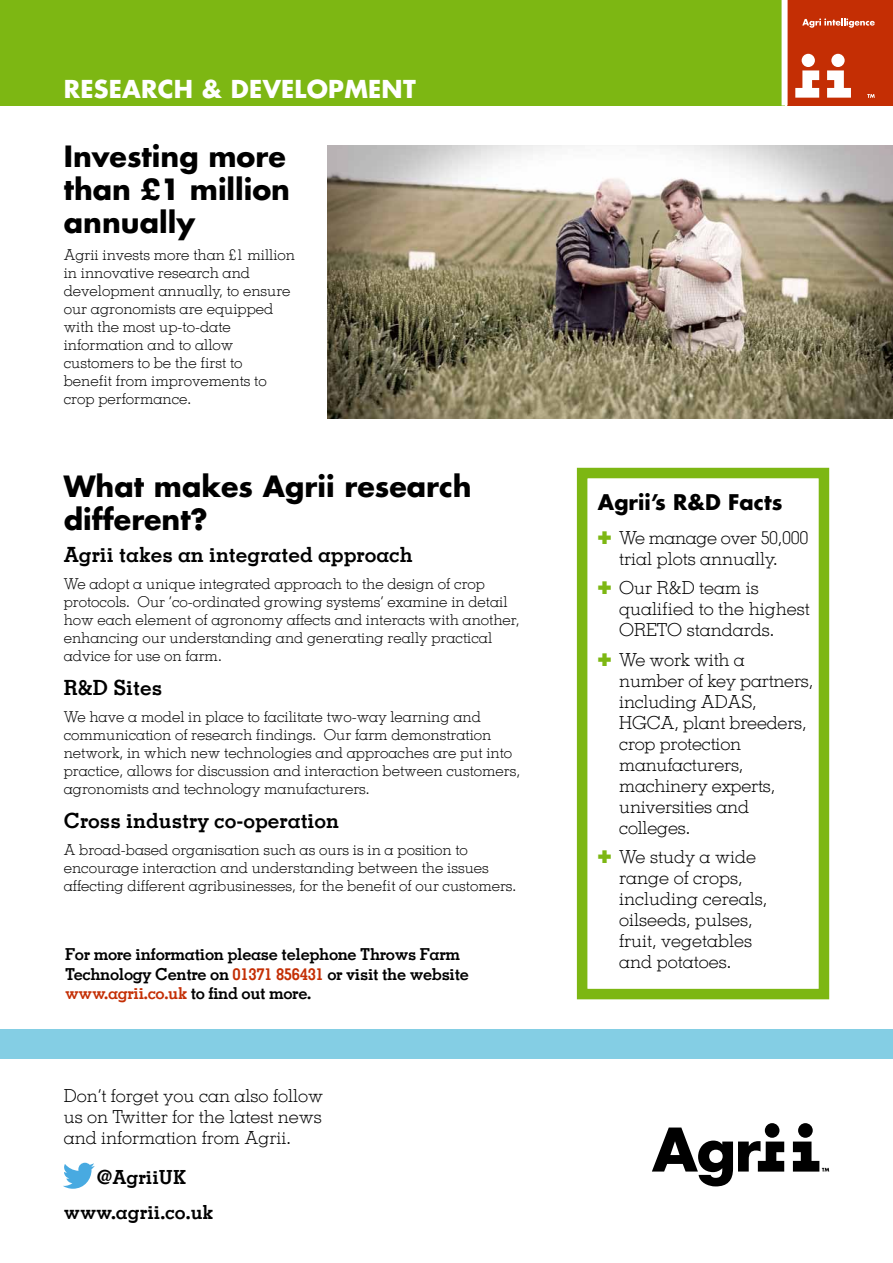
<style>
.page{position:relative;width:893px;height:1263px;background:#fff}
.page>*{position:absolute;margin:0;border:0;box-sizing:border-box;transform-origin:0 0}
.t1{font:700 28.5px/33px "Futura";color:#000}
.t2{font:700 24px "Futura";letter-spacing:.01em;color:#fff}
.t3{font:700 21px "Memphis LT";color:#000}
.t4{font:700 21px "Futura";color:#000}
.t5{font:700 19.5px "Memphis LT";color:#000}
.t6{font:300 18px/21px "Memphis LT";color:#000}
.t7{font:700 16.5px/19.5px "Memphis LT";letter-spacing:-.02em;color:#000}
.t8{font:300 15px/18px "Memphis LT";color:#000}
.s1{color:#c42e04}
.s2{color:#7db713}
</style>
<div class="page">
<div style="left:0;top:0;width:785px;height:106px;background:#7db713"></div>
<div style="left:787px;top:0;width:106px;height:106px;background:#c42e04"></div>
<svg style="left:795px;top:70px;width:24px;height:28px"></svg>
<div style="left:802px;top:54px;width:13px;height:13px;background:#fff;border-radius:50%"></div>
<svg style="left:827px;top:70px;width:24px;height:28px"></svg>
<div style="left:831px;top:54px;width:14px;height:13px;background:#fff;border-radius:50%"></div>
<svg style="left:802px;top:18px;width:73px;height:10px"></svg>
<svg style="left:867px;top:94px;width:8px;height:4px"></svg>
<div style="left:782px;top:0;width:6px;height:106px;background:#fff"></div>
<div style="left:577px;top:468px;width:252px;height:531px;border:10px solid #7db713"></div>
<img style="left:327px;top:145px;width:566px;height:274px">
<div style="left:0;top:1029px;width:893px;height:29px;background:#84cee4"></div>
<svg style="left:652px;top:1127px;width:132px;height:59px"></svg>
<div style="left:765px;top:1123px;width:14px;height:15px;background:#000;border-radius:50%"></div>
<div style="left:798px;top:1123px;width:15px;height:15px;background:#000;border-radius:50%"></div>
<svg style="left:793px;top:1141px;width:36px;height:30px"></svg>
<svg style="left:63px;top:1163px;width:32px;height:26px"></svg>
<h2 class="t2" style="left:64px;top:72px;width:354px">RESEARCH &amp; DEVELOPMENT</h2>
<h1 class="t1" style="left:64px;top:139px;width:228px">Investing more than £1 million annually</h1>
<p class="t8" style="left:64px;top:246px;width:233px">Agrii invests more than £1 million in innovative research and development annually, to ensure our agronomists are equipped with the most up-to-date information and to allow customers to be the first to<br>benefit from improvements to crop performance.</p>
<h1 class="t1" style="left:64px;top:469px;width:409px">What makes Agrii research different?</h1>
<h3 class="t3" style="left:64px;top:542px;width:350px">Agrii takes an integrated approach</h3>
<p class="t8" style="left:64px;top:574px;width:457px">We adopt a unique integrated approach to the design of crop protocols. Our ‘co-ordinated growing systems’ examine in detail how each element of agronomy affects and interacts with another, enhancing our understanding and generating really practical advice for use on farm.</p>
<h3 class="t3" style="left:64px;top:674px;width:100px">R&amp;D Sites</h3>
<p class="t8" style="left:64px;top:707px;width:458px">We have a model in place to facilitate two-way learning and communication of research findings. Our farm demonstration network, in which new technologies and approaches are put into practice, allows for discussion and interaction between customers, agronomists and technology manufacturers.</p>
<h3 class="t3" style="left:64px;top:807px;width:277px">Cross industry co-operation</h3>
<p class="t8" style="left:64px;top:840px;width:454px">A broad-based organisation such as ours is in a position to encourage interaction and understanding between the issues affecting different agribusinesses, for the benefit of our customers.</p>
<p class="t7" style="left:65px;top:944px;width:405px">For more information please telephone Throws Farm<br>Technology Centre on <span class="s1">01371 856431</span> or visit the website <span class="s1">www.agrii.co.uk</span> to find out more.</p>
<p class="t6" style="left:64px;top:1085px;width:261px;text-align:justify">Don’t forget you can also follow us on Twitter for the latest news and information from Agrii.</p>
<h3 class="t5" style="left:97px;top:1165px;width:91px">@AgriiUK</h3>
<h3 class="t5" style="left:64px;top:1200px;width:151px">www.agrii.co.uk</h3>
<h3 class="t4" style="left:598px;top:487px;width:186px">Agrii’s R&amp;D Facts</h3>
<p class="t6" style="left:598px;top:527px;width:212px;text-align:center"><span class="s2">✚</span> We manage over 50,000 trial plots annually.</p>
<p class="t6" style="left:619px;top:577px;width:192px;text-indent:-21px"><span class="s2">✚</span> Our R&amp;D team is qualified to the highest<br>ORETO standards.</p>
<p class="t6" style="left:619px;top:649px;width:196px;text-indent:-21px"><span class="s2">✚</span> We work with a number of key partners, including ADAS,<br>HGCA, plant breeders, crop protection manufacturers, machinery experts, universities and colleges.</p>
<p class="t6" style="left:619px;top:846px;width:150px;text-indent:-21px"><span class="s2">✚</span> We study a wide range of crops, including cereals, oilseeds, pulses, fruit, vegetables and potatoes.</p>
</div>
